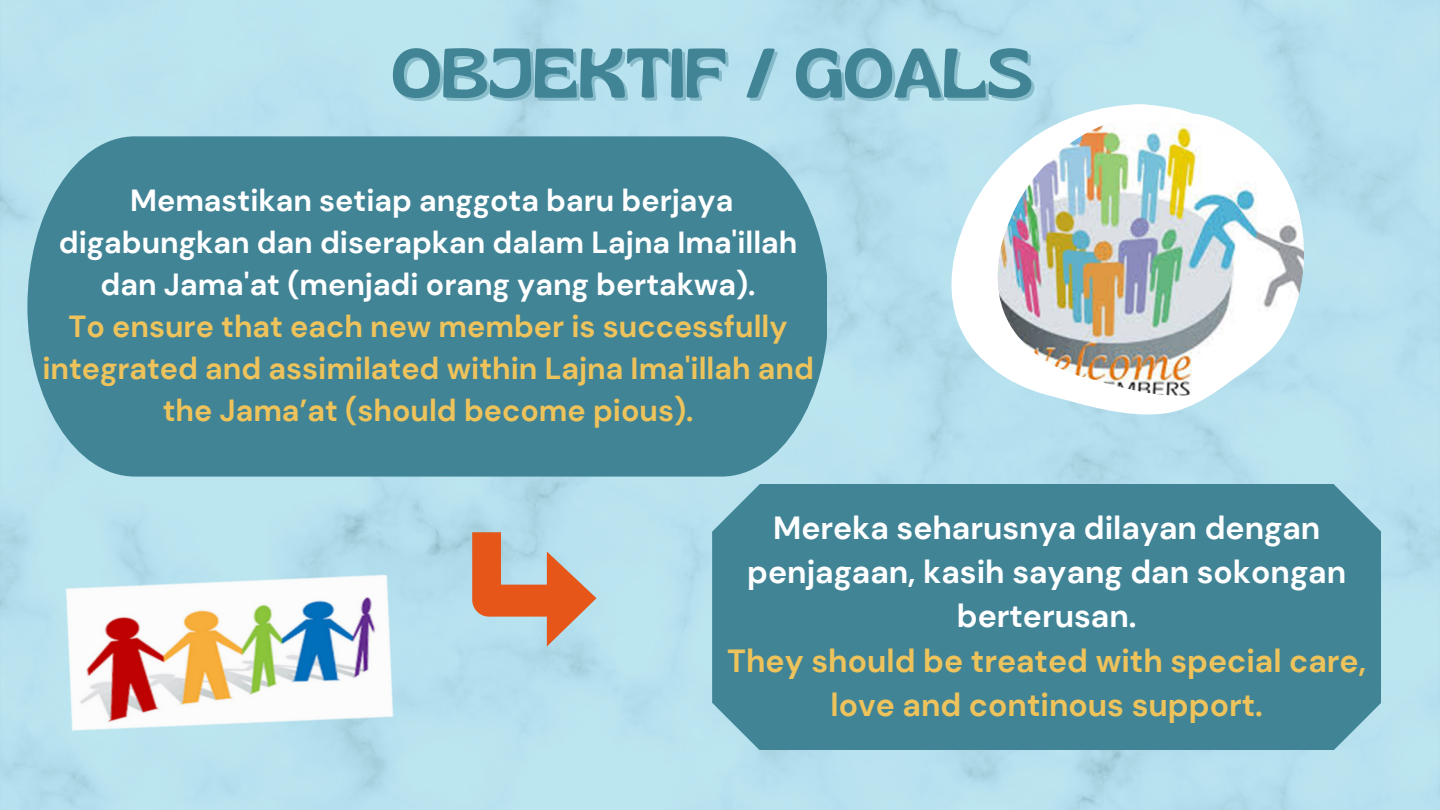
<style>
.page{position:relative;width:1440px;height:810px;background:#b8e2ef}
.page>*{position:absolute;margin:0;border:0;box-sizing:border-box;transform-origin:0 0}
.t1{font:69.6px "Gliker";color:#418496}
.t2{font:700 32px/44.2px "DM Sans";color:#fff;text-align:center}
.t3{font:700 32px/44.2px "DM Sans";color:#eec35b;text-align:center}
.t4{font:700 30.5px/42px "DM Sans";color:#eec35b;text-align:center}
.t5{font:700 30.5px/42px "DM Sans";color:#fff;text-align:center}
</style>
<div class="page">
<svg style="left:948px;top:104px;width:343px;height:314px;fill:#bae3ef"></svg>
<img style="left:995px;top:111px;width:313px;height:285px">
<div style="left:27px;top:136px;width:800px;height:341px;background:#418496"></div>
<img style="left:18px;top:467px;width:423px;height:343px">
<div style="left:712px;top:484px;width:668px;height:266px;background:#418496"></div>
<svg style="left:472px;top:532px;width:125px;height:114px;background:#caa390"></svg>
<h1 class="t1" style="left:392px;top:30px;width:643px">OBJEKTIF / GOALS</h1>
<p class="t5" style="left:59px;top:180px;width:740px">Memastikan setiap anggota baru berjaya digabungkan dan diserapkan dalam Lajna Ima'illah dan Jama'at (menjadi orang yang bertakwa).</p>
<p class="t4" style="left:42px;top:306px;width:773px">To ensure that each new member is successfully integrated and assimilated within Lajna Ima'illah and the Jama’at (should become pious).</p>
<p class="t2" style="left:747px;top:506px;width:600px">Mereka seharusnya dilayan dengan penjagaan, kasih sayang dan sokongan berterusan.</p>
<p class="t3" style="left:727px;top:639px;width:640px">They should be treated with special care, love and continous support.</p>
</div>
